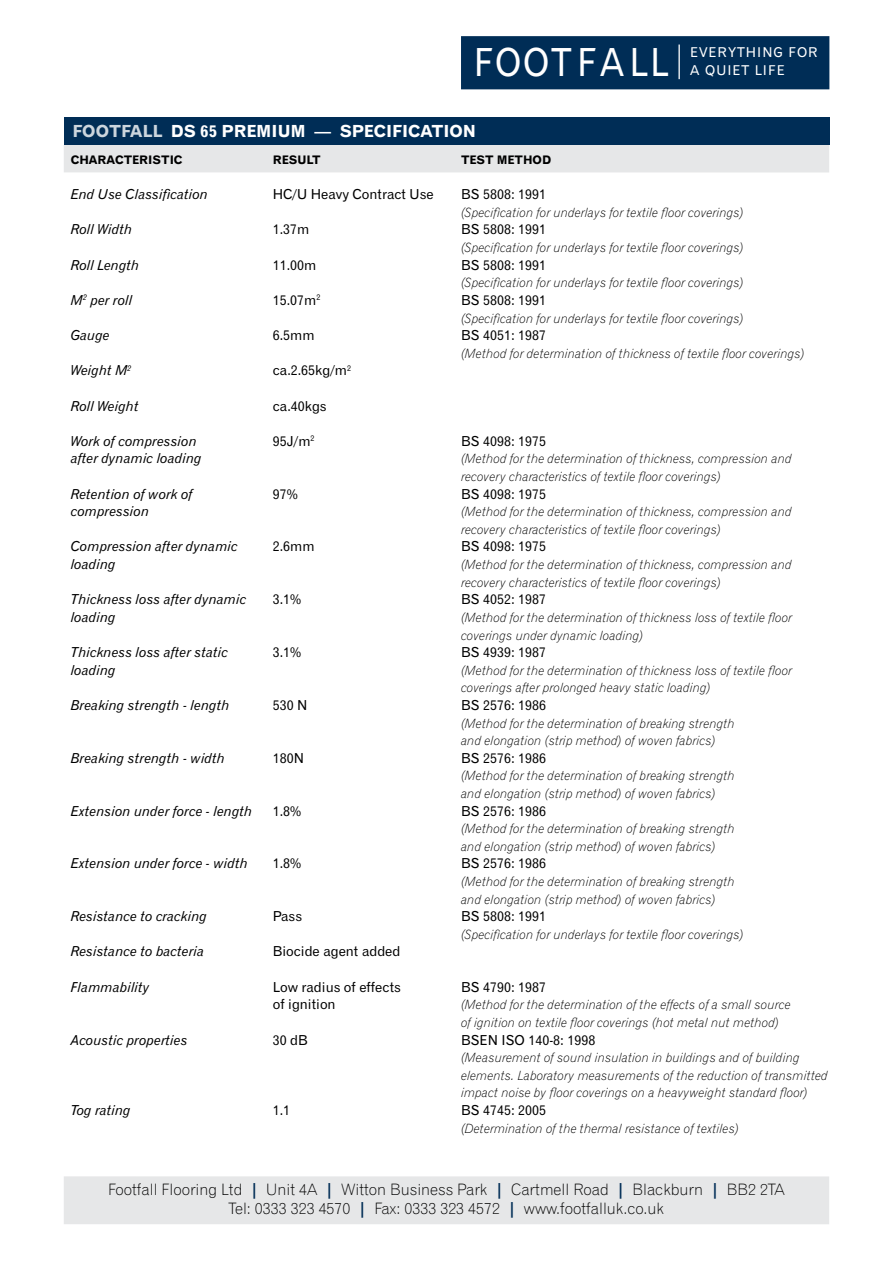
<style>
.page{position:relative;width:893px;height:1263px;background:#fff}
.page>*{position:absolute;margin:0;border:0;box-sizing:border-box;transform-origin:0 0}
.t1{font:38.55px "Gothic 720 BT Roman B";letter-spacing:.06em;color:#fff;scale:.9 1}
.t2{font:16.65px "Gothic 720 BT Bold B";color:#fff}
.t3{font:15.6px/19.5px "Gothic 720 BT Light B";color:#000;text-align:center}
.t4{font:13.65px/17.5px "Gothic 720 BT Italic B";color:#000}
.t5{font:13.65px/17.7px "Gothic 720 BT Roman B";color:#000}
.t6{font:13.5px/18px "Gothic 720 BT Roman B";letter-spacing:.08em;color:#fff}
.t7{font:12.75px/17.5px "Gothic 720 BT Light Italic B";color:#000}
.t8{font:11.7px "Gothic 720 BT Bold B";color:#000}
.s1{color:#ccd5dd}
.s2{font-family:"Gothic 720 BT Bold B";color:#002d56}
</style>
<div class="page">
<div style="left:64px;top:145px;width:765px;height:27px;background:#e6e7e8"></div>
<div style="left:64px;top:117px;width:765px;height:28px;background:#002d56"></div>
<div style="left:64px;top:1176px;width:765px;height:48px;background:#e6e7e8"></div>
<div style="left:461px;top:36px;width:368px;height:53px;background:#002d56;border:2px solid #002d56"></div>
<hr style="left:678px;top:45px;width:2px;height:34px;background:#fff">
<h1 class="t1" style="left:474px;top:38px;width:218px">FOOTFALL</h1>
<p class="t6" style="left:690px;top:43px;width:129px">EVERYTHING FOR<br>A QUIET LIFE</p>
<h2 class="t2" style="left:72px;top:121px;width:405px"><span class="s1">FOOTFALL</span> DS 65 PREMIUM — SPECIFICATION</h2>
<p class="t8" style="left:71px;top:153px;width:113px">CHARACTERISTIC</p>
<p class="t4" style="left:71px;top:185px;width:139px">End Use Classification</p>
<p class="t4" style="left:71px;top:221px;width:63px">Roll Width</p>
<p class="t4" style="left:71px;top:256px;width:70px">Roll Length</p>
<p class="t4" style="left:71px;top:291px;width:63px">M<sup>2</sup> per roll</p>
<p class="t4" style="left:71px;top:326px;width:41px">Gauge</p>
<p class="t4" style="left:71px;top:362px;width:62px">Weight M<sup>2</sup></p>
<p class="t4" style="left:71px;top:397px;width:70px">Roll Weight</p>
<p class="t4" style="left:71px;top:432px;width:132px">Work of compression after dynamic loading</p>
<p class="t4" style="left:71px;top:485px;width:123px">Retention of work of compression</p>
<p class="t4" style="left:71px;top:538px;width:169px">Compression after dynamic loading</p>
<p class="t4" style="left:71px;top:590px;width:177px">Thickness loss after dynamic loading</p>
<p class="t4" style="left:71px;top:643px;width:159px">Thickness loss after static loading</p>
<p class="t4" style="left:71px;top:696px;width:160px">Breaking strength - length</p>
<p class="t8" style="left:273px;top:153px;width:49px">RESULT</p>
<p class="t5" style="left:273px;top:185px;width:162px">HC/U Heavy Contract Use</p>
<p class="t5" style="left:273px;top:221px;width:38px">1.37m</p>
<p class="t5" style="left:273px;top:256px;width:45px">11.00m</p>
<p class="t5" style="left:273px;top:291px;width:49px">15.07m<sup>2</sup></p>
<p class="t5" style="left:273px;top:326px;width:43px">6.5mm</p>
<p class="t5" style="left:273px;top:361px;width:80px">ca.2.65kg/m<sup>2</sup></p>
<p class="t5" style="left:273px;top:397px;width:55px">ca.40kgs</p>
<p class="t5" style="left:273px;top:432px;width:43px">95J/m<sup>2</sup></p>
<p class="t5" style="left:273px;top:485px;width:27px">97%</p>
<p class="t5" style="left:273px;top:538px;width:43px">2.6mm</p>
<p class="t5" style="left:273px;top:590px;width:30px">3.1%</p>
<p class="t5" style="left:273px;top:643px;width:30px">3.1%</p>
<p class="t5" style="left:273px;top:696px;width:36px">530 N</p>
<p class="t4" style="left:71px;top:749px;width:156px">Breaking strength - width</p>
<p class="t5" style="left:273px;top:749px;width:33px">180N</p>
<p class="t4" style="left:71px;top:802px;width:183px">Extension under force - length</p>
<p class="t5" style="left:273px;top:802px;width:30px">1.8%</p>
<p class="t4" style="left:71px;top:855px;width:179px">Extension under force - width</p>
<p class="t5" style="left:273px;top:854px;width:30px">1.8%</p>
<p class="t4" style="left:71px;top:907px;width:138px">Resistance to cracking</p>
<p class="t4" style="left:71px;top:943px;width:135px">Resistance to bacteria</p>
<p class="t4" style="left:71px;top:978px;width:80px">Flammability</p>
<p class="t4" style="left:71px;top:1031px;width:118px">Acoustic properties</p>
<p class="t5" style="left:273px;top:907px;width:31px">Pass</p>
<p class="t5" style="left:273px;top:943px;width:129px">Biocide agent added</p>
<p class="t5" style="left:273px;top:978px;width:130px">Low radius of effects of ignition</p>
<p class="t5" style="left:273px;top:1031px;width:37px">30 dB</p>
<p class="t4" style="left:71px;top:1101px;width:62px">Tog rating</p>
<p class="t5" style="left:273px;top:1101px;width:19px">1.1</p>
<p class="t8" style="left:461px;top:153px;width:92px">TEST METHOD</p>
<p class="t5" style="left:461px;top:185px;width:87px">BS 5808: 1991</p>
<p class="t7" style="left:461px;top:203px;width:284px">(Specification for underlays for textile floor coverings)</p>
<p class="t5" style="left:461px;top:221px;width:87px">BS 5808: 1991</p>
<p class="t7" style="left:461px;top:239px;width:284px">(Specification for underlays for textile floor coverings)</p>
<p class="t5" style="left:461px;top:256px;width:87px">BS 5808: 1991</p>
<p class="t7" style="left:461px;top:274px;width:284px">(Specification for underlays for textile floor coverings)</p>
<p class="t5" style="left:461px;top:291px;width:87px">BS 5808: 1991</p>
<p class="t7" style="left:461px;top:309px;width:284px">(Specification for underlays for textile floor coverings)</p>
<p class="t5" style="left:461px;top:326px;width:87px">BS 4051: 1987</p>
<p class="t7" style="left:461px;top:344px;width:345px">(Method for determination of thickness of textile floor coverings)</p>
<p class="t5" style="left:461px;top:432px;width:87px">BS 4098: 1975</p>
<p class="t7" style="left:461px;top:450px;width:332px">(Method for the determination of thickness, compression and recovery characteristics of textile floor coverings)</p>
<p class="t5" style="left:461px;top:485px;width:87px">BS 4098: 1975</p>
<p class="t7" style="left:461px;top:503px;width:332px">(Method for the determination of thickness, compression and recovery characteristics of textile floor coverings)</p>
<p class="t5" style="left:461px;top:538px;width:87px">BS 4098: 1975</p>
<p class="t7" style="left:461px;top:556px;width:332px">(Method for the determination of thickness, compression and recovery characteristics of textile floor coverings)</p>
<p class="t5" style="left:461px;top:590px;width:87px">BS 4052: 1987</p>
<p class="t7" style="left:461px;top:608px;width:333px">(Method for the determination of thickness loss of textile floor coverings under dynamic loading)</p>
<p class="t5" style="left:461px;top:643px;width:87px">BS 4939: 1987</p>
<p class="t7" style="left:461px;top:661px;width:333px">(Method for the determination of thickness loss of textile floor coverings after prolonged heavy static loading)</p>
<p class="t5" style="left:461px;top:696px;width:87px">BS 2576: 1986</p>
<p class="t7" style="left:461px;top:714px;width:275px">(Method for the determination of breaking strength and elongation (strip method) of woven fabrics)</p>
<p class="t5" style="left:461px;top:749px;width:87px">BS 2576: 1986</p>
<p class="t7" style="left:461px;top:767px;width:275px">(Method for the determination of breaking strength and elongation (strip method) of woven fabrics)</p>
<p class="t5" style="left:461px;top:802px;width:87px">BS 2576: 1986</p>
<p class="t7" style="left:461px;top:820px;width:275px">(Method for the determination of breaking strength and elongation (strip method) of woven fabrics)</p>
<p class="t5" style="left:461px;top:854px;width:87px">BS 2576: 1986</p>
<p class="t7" style="left:461px;top:873px;width:275px">(Method for the determination of breaking strength and elongation (strip method) of woven fabrics)</p>
<p class="t5" style="left:461px;top:907px;width:87px">BS 5808: 1991</p>
<p class="t7" style="left:461px;top:925px;width:284px">(Specification for underlays for textile floor coverings)</p>
<p class="t5" style="left:461px;top:978px;width:87px">BS 4790: 1987</p>
<p class="t7" style="left:461px;top:996px;width:331px">(Method for the determination of the effects of a small source of ignition on textile floor coverings (hot metal nut method)</p>
<p class="t5" style="left:461px;top:1031px;width:136px">BSEN ISO 140-8: 1998</p>
<p class="t7" style="left:461px;top:1049px;width:368px">(Measurement of sound insulation in buildings and of building elements. Laboratory measurements of the reduction of transmitted impact noise by floor coverings on a heavyweight standard floor)</p>
<p class="t5" style="left:461px;top:1101px;width:87px">BS 4745: 2005</p>
<p class="t7" style="left:461px;top:1119px;width:279px">(Determination of the thermal resistance of textiles)</p>
<p class="t3" style="left:108px;top:1179px;width:678px">Footfall Flooring Ltd <span class="s2">|</span> Unit 4A <span class="s2">|</span> Witton Business Park <span class="s2">|</span> Cartmell Road <span class="s2">|</span> Blackburn <span class="s2">|</span> BB2 2TA<br>Tel: 0333 323 4570 <span class="s2">|</span> Fax: 0333 323 4572 <span class="s2">|</span> www.footfalluk.co.uk</p>
</div>
